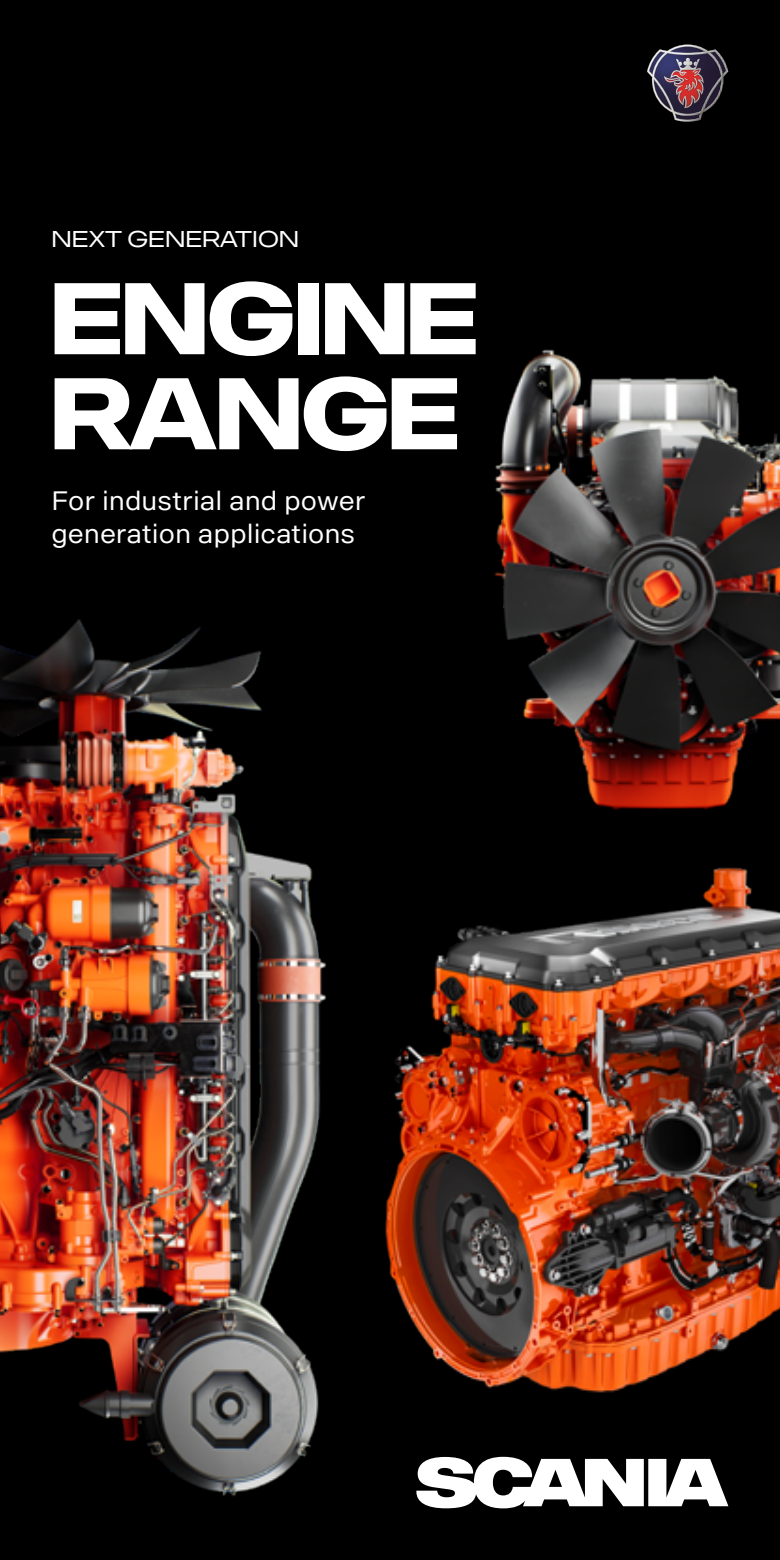
<style>
.page{position:relative;width:780px;height:1560px;background:#fff}
.page>*{position:absolute;margin:0;border:0;box-sizing:border-box;transform-origin:0 0}
.t1{font:700 100px/95px "Scania Sans Headline";color:#fff}
.t2{font:26.25px/32.5px "Scania Sans";color:#fff}
.t3{font:22.5px "Scania Sans Headline";color:#fff}
</style>
<div class="page">
<div style="left:0;top:0;width:780px;height:1559px;background:#000"></div>
<img style="left:416px;top:1092px;width:364px;height:301px">
<img style="left:0;top:619px;width:416px;height:877px">
<img style="left:155px;top:349px;width:625px;height:743px">
<img style="left:647px;top:44px;width:81px;height:78px">
<svg style="left:416px;top:1456px;width:312px;height:51px"></svg>
<p class="t3" style="left:52px;top:226px;width:249px">NEXT GENERATION</p>
<h1 class="t1" style="left:52px;top:271px;width:428px">ENGINE<br>RANGE</h1>
<p class="t2" style="left:52px;top:484px;width:315px">For industrial and power generation applications</p>
</div>
